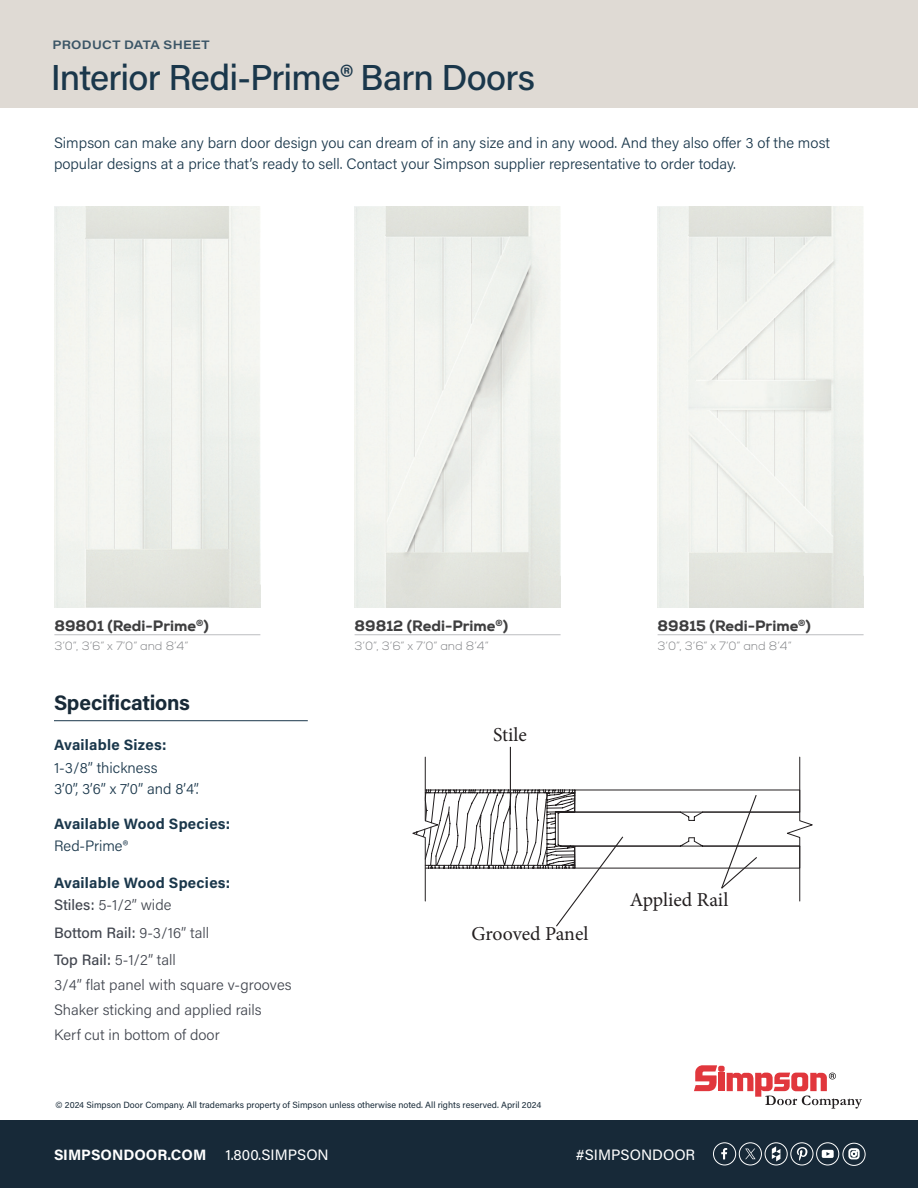
<style>
.page{position:relative;width:918px;height:1188px;background:#fff}
.page>*{position:absolute;margin:0;border:0;box-sizing:border-box;transform-origin:0 0}
.t1{font:500 36px "Acumin Pro";letter-spacing:-.02em;color:#1a374b}
.t2{font:700 21px "Acumin Pro";letter-spacing:-.01em;color:#182a38}
.t3{font:19.8px "Minion Pro";letter-spacing:-.005em;color:#231f20}
.t4{font:300 15px/21px "Acumin Pro";color:#1a374b}
.t5{font:300 15px/24.8px "Acumin Pro";color:#42464f}
.t6{font:700 15px/22.4px "Acumin Pro";letter-spacing:.02em;color:#1a374b}
.t7{font:800 15px "Nexa";color:#3e3e3f}
.t8{font:15px "Acumin Pro";color:#fff}
.t9{font:700 15px "Acumin Pro";color:#fff}
.t10{font:300 12px "Nexa";color:#808285}
.t11{font:600 12px "Acumin Pro Wide";letter-spacing:.025em;color:#3b5566}
.t12{font:9px "Acumin Pro";color:#182a38}
.s1{font-weight:500;color:#42464f}
.s2{font-weight:300;color:#42464f}
.s3{font-weight:500}
</style>
<div class="page">
<svg style="left:694px;top:1065px;width:23px;height:26px"></svg>
<div style="left:718px;top:1066px;width:7px;height:6px;background:#e1373d;border-radius:2px"></div>
<div style="left:718px;top:1073px;width:6px;height:18px;background:#e1373d"></div>
<svg style="left:727px;top:1072px;width:135px;height:37px"></svg>
<div style="left:0;top:1120px;width:918px;height:68px;background:#172938"></div>
<div style="left:0;top:0;width:918px;height:108px;background:#dfdad4"></div>
<hr style="left:54px;top:720px;width:254px;height:1px;background:#1a374b">
<img style="left:658px;top:207px;width:206px;height:400px">
<img style="left:54px;top:207px;width:206px;height:400px">
<img style="left:355px;top:207px;width:206px;height:400px">
<hr style="left:54px;top:634px;width:206px;height:1px;background:#bcbdc0">
<hr style="left:355px;top:634px;width:206px;height:1px;background:#bcbdc0">
<hr style="left:658px;top:634px;width:206px;height:1px;background:#bcbdc0">
<hr style="left:510px;top:747px;width:1px;height:68px;background:#231f20">
<svg style="left:413px;top:757px;width:387px;height:170px"></svg>
<div style="left:713px;top:1142px;width:23px;height:23px;border:1px solid #fff;border-radius:50%"></div>
<svg style="left:721px;top:1148px;width:6px;height:11px"></svg>
<div style="left:739px;top:1142px;width:23px;height:23px;border:1px solid #fff;border-radius:50%"></div>
<div style="left:816px;top:1142px;width:23px;height:23px;border:1px solid #fff;border-radius:50%"></div>
<div style="left:791px;top:1142px;width:22px;height:23px;border:1px solid #fff;border-radius:50%"></div>
<svg style="left:797px;top:1147px;width:10px;height:14px"></svg>
<div style="left:765px;top:1142px;width:23px;height:23px;border:1px solid #fff;border-radius:50%"></div>
<svg style="left:772px;top:1146px;width:8px;height:15px"></svg>
<div style="left:843px;top:1143px;width:22px;height:23px;border:1px solid #fff;border-radius:50%"></div>
<svg style="left:849px;top:1149px;width:10px;height:10px"></svg>
<svg style="left:745px;top:1149px;width:11px;height:10px"></svg>
<svg style="left:822px;top:1150px;width:12px;height:8px"></svg>
<p class="t11" style="left:52px;top:36px;width:159px">PRODUCT DATA SHEET</p>
<h1 class="t1" style="left:51px;top:52px;width:486px">Interior Redi-Prime® Barn Doors</h1>
<p class="t4" style="left:54px;top:132px;width:778px">Simpson can make any barn door design you can dream of in any size and in any wood. And they also offer 3 of the most popular designs at a price that’s ready to sell. Contact your Simpson supplier representative to order today.</p>
<p class="t7" style="left:54px;top:616px;width:156px">89801 (Redi-Prime<sup>®</sup>)</p>
<p class="t10" style="left:54px;top:638px;width:136px">3’0”, 3’6” x 7’0” and 8’4”</p>
<h2 class="t2" style="left:54px;top:687px;width:138px">Specifications</h2>
<p class="t6" style="left:54px;top:733px;width:114px">Available Sizes:</p>
<p class="t4" style="left:54px;top:756px;width:147px">1-3/8” thickness<br>3’0”, 3’6” x 7’0” and 8’4”.</p>
<p class="t6" style="left:54px;top:812px;width:178px">Available Wood Species:</p>
<p class="t4" style="left:54px;top:835px;width:75px">Red-Prime®</p>
<p class="t6" style="left:54px;top:871px;width:178px">Available Wood Species:<br><span class="s1">Stiles:</span> <span class="s2">5-1/2” wide</span></p>
<p class="t5" style="left:54px;top:918px;width:157px;line-height:27.8px"><span class="s3">Bottom Rail:</span> 9-3/16” tall<br><span class="s3">Top Rail:</span> 5-1/2” tall</p>
<p class="t5" style="left:54px;top:972px;width:239px">3/4” flat panel with square v-grooves<br>Shaker sticking and applied rails<br>Kerf cut in bottom of door</p>
<p class="t7" style="left:355px;top:616px;width:155px">89812 (Redi-Prime<sup>®</sup>)</p>
<p class="t10" style="left:355px;top:638px;width:136px">3’0”, 3’6” x 7’0” and 8’4”</p>
<h3 class="t3" style="left:493px;top:722px;width:36px">Stile</h3>
<h3 class="t3" style="left:472px;top:920px;width:118px">Grooved Panel</h3>
<p class="t12" style="left:56px;top:1099px;width:487px">© 2024 Simpson Door Company. All trademarks property of Simpson unless otherwise noted. All rights reserved. April 2024</p>
<p class="t7" style="left:658px;top:616px;width:155px">89815 (Redi-Prime<sup>®</sup>)</p>
<p class="t10" style="left:658px;top:638px;width:136px">3’0”, 3’6” x 7’0” and 8’4”</p>
<h3 class="t3" style="left:630px;top:886px;width:100px">Applied Rail</h3>
<p class="t9" style="left:54px;top:1144px;width:154px">SIMPSONDOOR.COM</p>
<p class="t8" style="left:225px;top:1144px;width:105px">1.800.SIMPSON</p>
<p class="t8" style="left:576px;top:1144px;width:121px">#SIMPSONDOOR</p>
</div>
